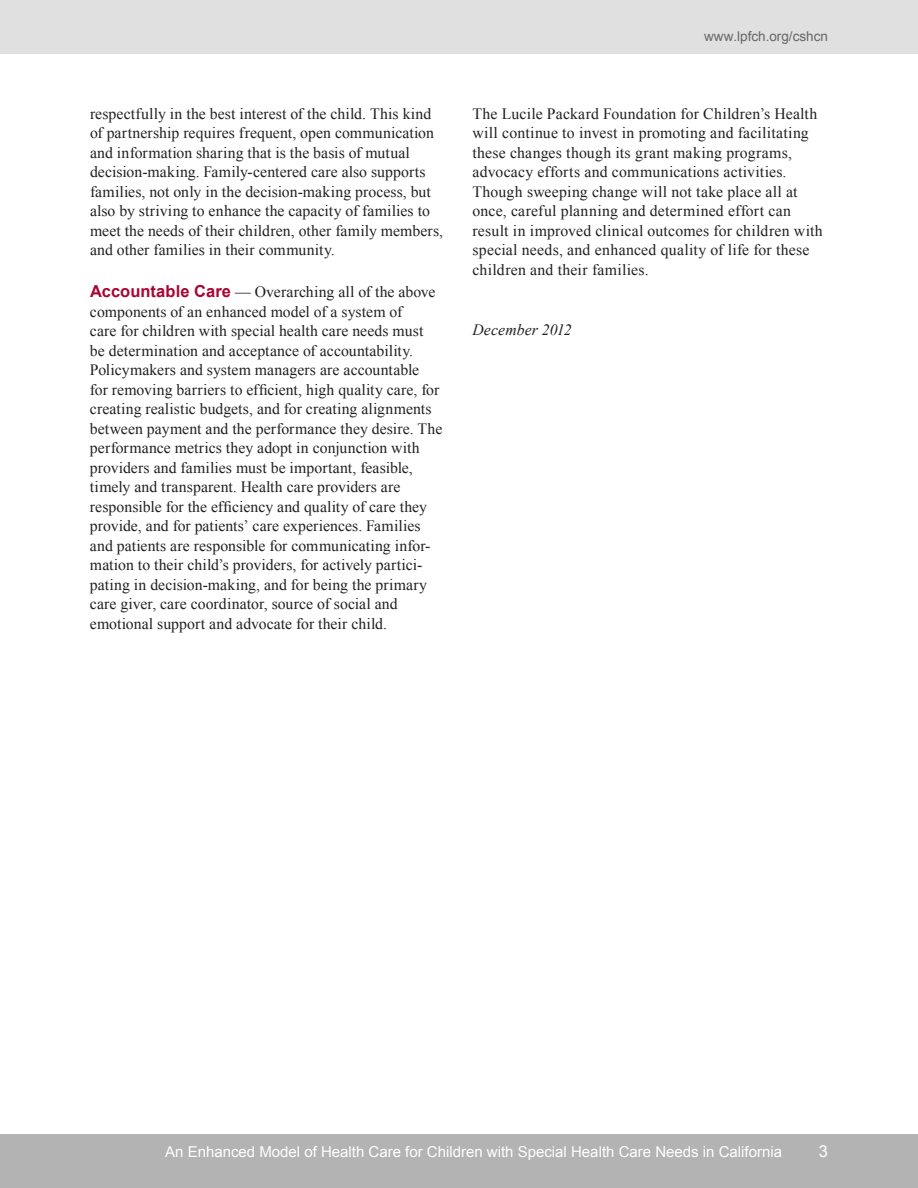
<style>
.page{position:relative;width:918px;height:1188px;background:#fff}
.page>*{position:absolute;margin:0;border:0;box-sizing:border-box;transform-origin:0 0}
.t1{font:16.5px "Arial";color:#fff}
.body_text{font:15.75px/19.5px "Times New Roman";letter-spacing:.01em;color:#231f20}
.body_text-2{font:italic 15.75px "Times New Roman";letter-spacing:.005em;color:#231f20}
.t2{font:15px "Arial";color:#fff}
.t3{font:13.5px "Arial";color:#666}
.s1{font-family:"Arial";font-weight:700;font-size:16.5px;color:#a90533}
</style>
<div class="page">
<div style="left:0;top:0;width:918px;height:54px;background:#e0e0e0"></div>
<div style="left:0;top:1134px;width:918px;height:54px;background:#b3b3b3"></div>
<p class="body_text" style="left:90px;top:104px;width:355px">respectfully in the best interest of the child. This kind of partnership requires frequent, open communication and information sharing that is the basis of mutual decision-making. Family-centered care also supports families, not only in the decision-making process, but also by striving to enhance the capacity of families to meet the needs of their children, other family members, and other families in their community.</p>
<p class="body_text" style="left:90px;top:282px;width:354px"><span class="s1">Accountable Care</span> — Overarching all of the above components of an enhanced model of a system of<br>care for children with special health care needs must<br>be determination and acceptance of accountability.<br>Policymakers and system managers are accountable<br>for removing barriers to efficient, high quality care, for creating realistic budgets, and for creating alignments between payment and the performance they desire. The performance metrics they adopt in conjunction with providers and families must be important, feasible, timely and transparent. Health care providers are responsible for the efficiency and quality of care they provide, and for patients’ care experiences. Families and patients are responsible for communicating infor&shy;mation to their child’s providers, for actively partici&shy;pating in decision-making, and for being the primary care giver, care coordinator, source of social and emotional support and advocate for their child.</p>
<p class="t3" style="left:704px;top:28px;width:125px">www.lpfch.org/cshcn</p>
<p class="body_text" style="left:473px;top:104px;width:352px">The Lucile Packard Foundation for Children’s Health will continue to invest in promoting and facilitating these changes though its grant making programs, advocacy efforts and communications activities.<br>Though sweeping change will not take place all at once, careful planning and determined effort can result in improved clinical outcomes for children with special needs, and enhanced quality of life for these children and their families.</p>
<p class="body_text-2" style="left:473px;top:319px;width:101px">December 2012</p>
<p class="t2" style="left:165px;top:1141px;width:618px">An Enhanced Model of Health Care for Children with Special Health Care Needs in California</p>
<p class="t1" style="left:819px;top:1140px;width:11px">3</p>
</div>
